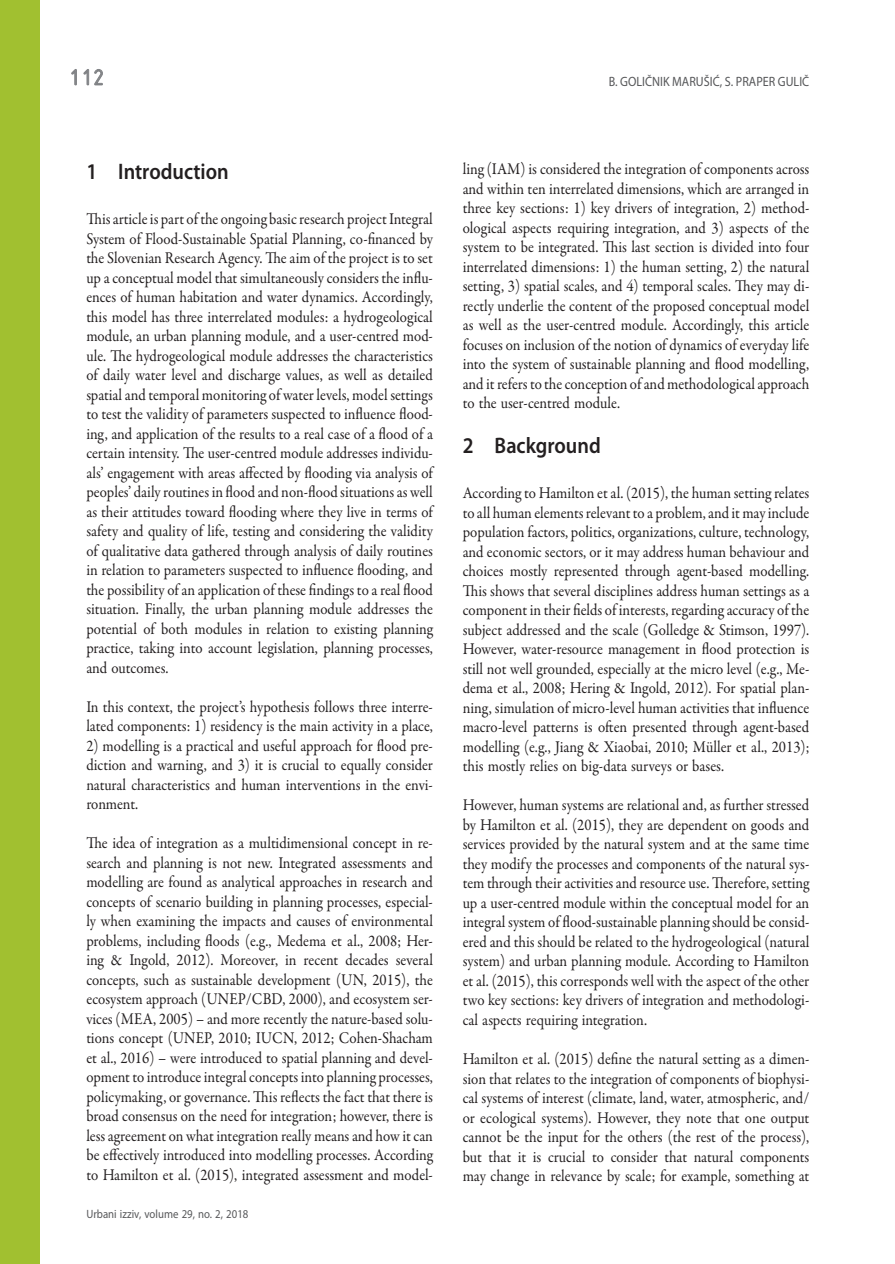
<style>
.page{position:relative;width:895px;height:1264px;background:#fff}
.page>*{position:absolute;margin:0;border:0;box-sizing:border-box;transform-origin:0 0}
.t1{font:24px "ISOCTEUR";color:#808285}
.t2{font:600 22.5px "Myriad Pro";color:#231f20;scale:.9 1}
.t3{font:16.5px/19.5px "Garamond Premr Pro";color:#231f20;text-align:justify;scale:.9 1}
.t4{font:13.5px "Myriad Pro";color:#57585a;scale:.9 1}
.t5{font:12px "Myriad Pro";color:#57585a;scale:.9 1}
</style>
<div class="page">
<svg style="left:71px;top:69px;width:6px;height:17px"></svg>
<svg style="left:83px;top:69px;width:20px;height:17px"></svg>
<div style="left:0;top:0;width:40px;height:1264px;background:#a1c030"></div>
<h1 class="t1" style="left:66px;top:62px;width:43px">112</h1>
<p class="t4" style="left:609px;top:74px;width:224px">B. GOLIČNIK MARUŠIĆ, S. PRAPER GULIČ</p>
<h2 class="t2" style="left:86px;top:157px;width:160px">1 Introduction</h2>
<p class="t3" style="left:86px;top:209px;width:387px">This article is part of the ongoing basic research project Integral System of Flood-Sustainable Spatial Planning, co-financed by the Slovenian Research Agency. The aim of the project is to set up a conceptual model that simultaneously considers the influ&shy;ences of human habitation and water dynamics. Accordingly, this model has three interrelated modules: a hydrogeological module, an urban planning module, and a user-centred mod&shy;ule. The hydrogeological module addresses the characteristics of daily water level and discharge values, as well as detailed spatial and temporal monitoring of water levels, model settings to test the validity of parameters suspected to influence flood&shy;ing, and application of the results to a real case of a flood of a certain intensity. The user-centred module addresses individu&shy;als’ engagement with areas affected by flooding via analysis of peoples’ daily routines in flood and non-flood situations as well as their attitudes toward flooding where they live in terms of safety and quality of life, testing and considering the validity of qualitative data gathered through analysis of daily routines in relation to parameters suspected to influence flooding, and the possibility of an application of these findings to a real flood situation. Finally, the urban planning module addresses the potential of both modules in relation to existing planning practice, taking into account legislation, planning processes, and outcomes.</p>
<p class="t3" style="left:86px;top:697px;width:387px">In this context, the project’s hypothesis follows three interre&shy;lated components: 1) residency is the main activity in a place,</p>
<p class="t3" style="left:86px;top:736px;width:387px">2) modelling is a practical and useful approach for flood pre&shy;diction and warning, and 3) it is crucial to equally consider natural characteristics and human interventions in the envi&shy;ronment.</p>
<p class="t3" style="left:86px;top:833px;width:387px">The idea of integration as a multidimensional concept in re&shy;search and planning is not new. Integrated assessments and modelling are found as analytical approaches in research and concepts of scenario building in planning processes, especial&shy;ly when examining the impacts and causes of environmental problems, including floods (e.g., Medema et al., 2008; Her&shy;ing &amp; Ingold, 2012). Moreover, in recent decades several concepts, such as sustainable development (UN, 2015), the ecosystem approach (UNEP/CBD, 2000), and ecosystem ser&shy;vices (MEA, 2005) – and more recently the nature-based solu&shy;tions concept (UNEP, 2010; IUCN, 2012; Cohen-Shacham et al., 2016) – were introduced to spatial planning and devel&shy;opment to introduce integral concepts into planning processes, policymaking, or governance. This reflects the fact that there is broad consensus on the need for integration; however, there is less agreement on what integration really means and how it can be effectively introduced into modelling processes. According to Hamilton et al. (2015), integrated assessment and model-</p>
<p class="t5" style="left:86px;top:1207px;width:182px">Urbani izziv, volume 29, no. 2, 2018</p>
<p class="t3" style="left:463px;top:160px;width:387px">ling (IAM) is considered the integration of components across and within ten interrelated dimensions, which are arranged in three key sections: 1) key drivers of integration, 2) method&shy;ological aspects requiring integration, and 3) aspects of the system to be integrated. This last section is divided into four interrelated dimensions: 1) the human setting, 2) the natural setting, 3) spatial scales, and 4) temporal scales. They may di&shy;rectly underlie the content of the proposed conceptual model as well as the user-centred module. Accordingly, this article focuses on inclusion of the notion of dynamics of everyday life into the system of sustainable planning and flood modelling, and it refers to the conception of and methodological approach to the user-centred module.</p>
<h2 class="t2" style="left:463px;top:431px;width:155px">2 Background</h2>
<p class="t3" style="left:463px;top:484px;width:387px">According to Hamilton et al. (2015), the human setting relates to all human elements relevant to a problem, and it may include population factors, politics, organizations, culture, technology, and economic sectors, or it may address human behaviour and choices mostly represented through agent-based modelling.<br>This shows that several disciplines address human settings as a component in their fields of interests, regarding accuracy of the subject addressed and the scale (Golledge &amp; Stimson, 1997).<br>However, water-resource management in flood protection is still not well grounded, especially at the micro level (e.g., Me&shy;dema et al., 2008; Hering &amp; Ingold, 2012). For spatial plan&shy;ning, simulation of micro-level human activities that influence macro-level patterns is often presented through agent-based modelling (e.g., Jiang &amp; Xiaobai, 2010; Müller et al., 2013); this mostly relies on big-data surveys or bases.</p>
<p class="t3" style="left:463px;top:796px;width:387px">However, human systems are relational and, as further stressed by Hamilton et al. (2015), they are dependent on goods and services provided by the natural system and at the same time they modify the processes and components of the natural sys&shy;tem through their activities and resource use. Therefore, setting up a user-centred module within the conceptual model for an integral system of flood-sustainable planning should be consid&shy;ered and this should be related to the hydrogeological (natural system) and urban planning module. According to Hamilton et al. (2015), this corresponds well with the aspect of the other two key sections: key drivers of integration and methodologi&shy;cal aspects requiring integration.</p>
<p class="t3" style="left:463px;top:1049px;width:387px">Hamilton et al. (2015) define the natural setting as a dimen&shy;sion that relates to the integration of components of biophysi&shy;cal systems of interest (climate, land, water, atmospheric, and/ or ecological systems). However, they note that one output cannot be the input for the others (the rest of the process), but that it is crucial to consider that natural components may change in relevance by scale; for example, something at</p>
</div>
